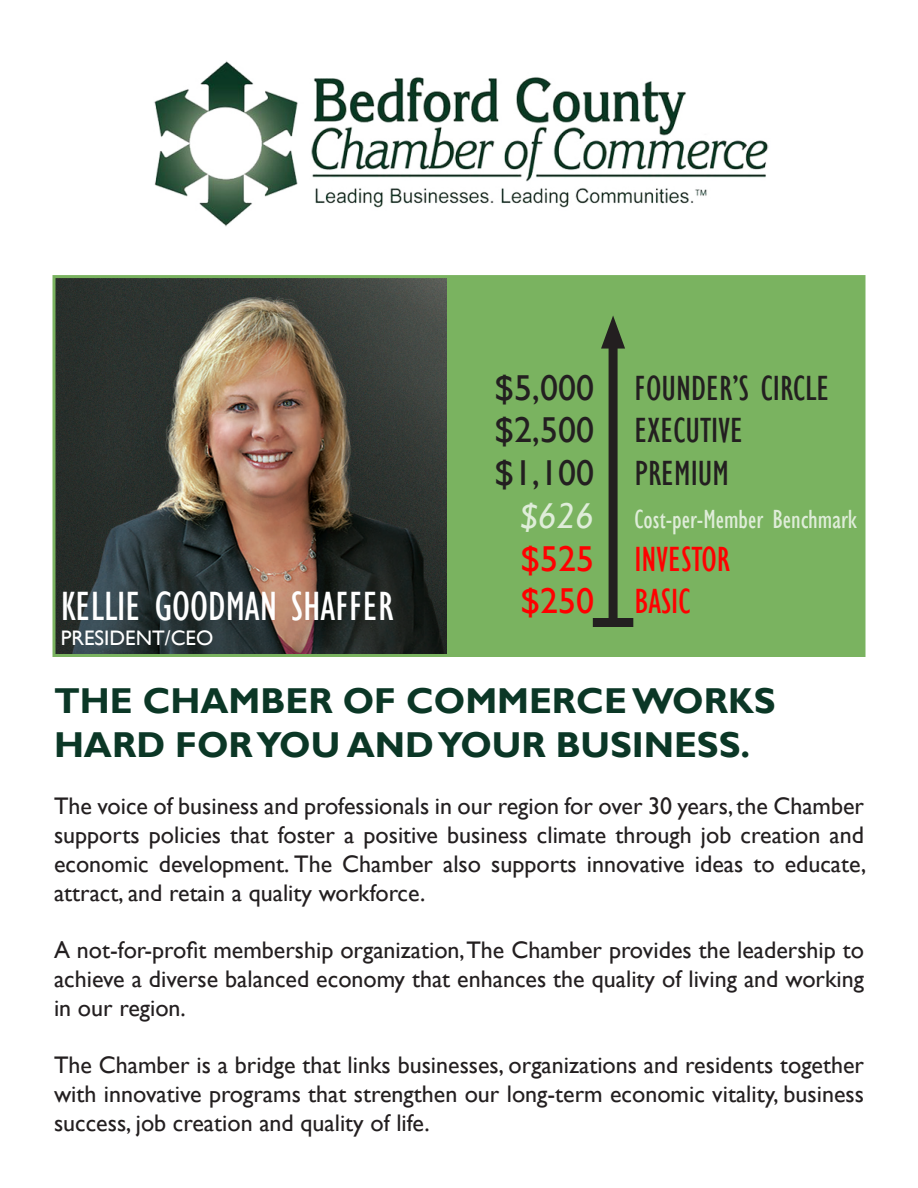
<style>
.page{position:relative;width:918px;height:1188px;background:#fff}
.page>*{position:absolute;margin:0;border:0;box-sizing:border-box;transform-origin:0 0}
.t1{font:condensed 42px "Gill Sans";color:#fff}
.t2{font:700 36px/43.2px "Gill Sans";color:#0b3726}
.t3{font:condensed 36px "Gill Sans";color:#231f20}
.t4{font:condensed 36px "Gill Sans";color:#f00}
.t5{font:condensed 27px "Gill Sans";color:#dfedd9}
.t6{font:24px/28.8px "Gill Sans";color:#231f20;text-align:justify}
.t7{font:21px "Gill Sans";color:#fff}
.s1{font-stretch:normal}
.s2{font-style:italic;font-stretch:normal;font-size:36px}
</style>
<div class="page">
<div style="left:54px;top:277px;width:810px;height:379px;background:#7ab360"></div>
<img style="left:56px;top:279px;width:390px;height:374px">
<div style="left:52px;top:275px;width:814px;height:382px;border:3px solid #7ab360"></div>
<div style="left:609px;top:335px;width:9px;height:287px;background:#231f20"></div>
<div style="left:593px;top:618px;width:40px;height:9px;background:#231f20"></div>
<svg style="left:601px;top:315px;width:24px;height:34px"></svg>
<img style="left:154px;top:61px;width:615px;height:166px">
<p class="t3" style="left:495px;top:367px;width:336px"><span class="s1">$5,000</span> FOUNDER’S CIRCLE</p>
<p class="t3" style="left:495px;top:409px;width:250px"><span class="s1">$2,500</span> EXECUTIVE</p>
<p class="t3" style="left:495px;top:452px;width:236px"><span class="s1">$1,100</span> PREMIUM</p>
<p class="t5" style="left:520px;top:503px;width:339px"><span class="s2">$626</span> Cost-per-Member Benchmark</p>
<p class="t4" style="left:520px;top:538px;width:211px"><span class="s1">$525</span> INVESTOR</p>
<p class="t1" style="left:61px;top:582px;width:334px">KELLIE GOODMAN SHAFFER</p>
<p class="t4" style="left:520px;top:580px;width:171px"><span class="s1">$250</span> BASIC</p>
<p class="t7" style="left:61px;top:626px;width:154px">PRESIDENT/CEO</p>
<p class="t2" style="left:54px;top:681px;width:723px">THE CHAMBER OF COMMERCE WORKS<br>HARD FOR YOU AND YOUR BUSINESS.</p>
<p class="t6" style="left:54px;top:792px;width:814px">The voice of business and professionals in our region for over 30 years, the Chamber supports policies that foster a positive business climate through job creation and economic development. The Chamber also supports innovative ideas to educate, attract, and retain a quality workforce.</p>
<p class="t6" style="left:54px;top:936px;width:812px">A not-for-profit membership organization, The Chamber provides the leadership to achieve a diverse balanced economy that enhances the quality of living and working in our region.</p>
<p class="t6" style="left:54px;top:1051px;width:812px">The Chamber is a bridge that links businesses, organizations and residents together with innovative programs that strengthen our long-term economic vitality, business success, job creation and quality of life.</p>
</div>
